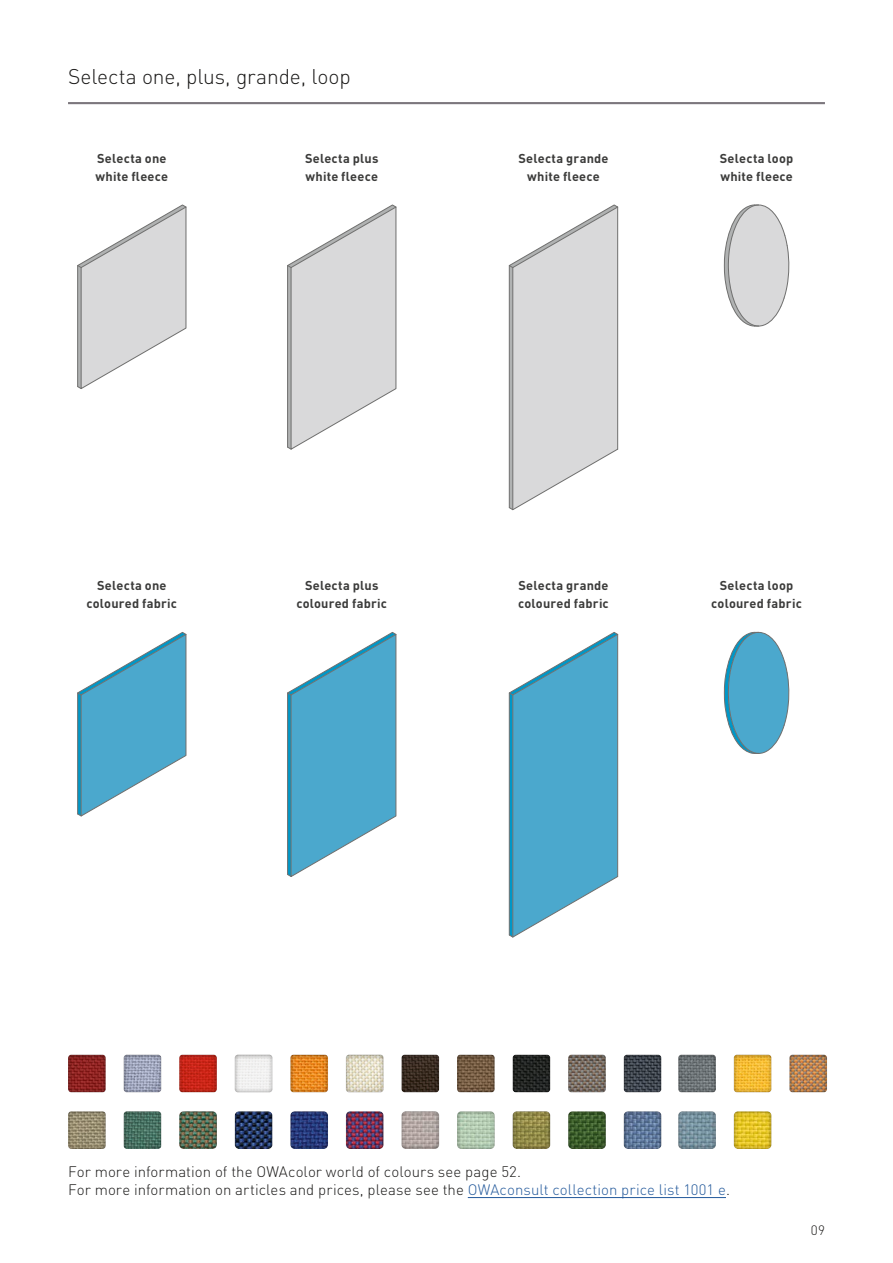
<style>
.page{position:relative;width:893px;height:1263px;background:#fff}
.page>*{position:absolute;margin:0;border:0;box-sizing:border-box;transform-origin:0 0}
.t1{font:300 21px "DIN Pro";letter-spacing:-.005em;color:#1a1918}
.t2{font:300 15px/18px "DIN Pro";letter-spacing:.005em;color:#1a1918}
.t3{font:300 13.5px "DIN Pro";color:#1a1918}
.t4{font:700 12.75px/18px "DIN Pro";letter-spacing:.015em;color:#3b3b3a}
.s1{color:#23599b}
</style>
<div class="page">
<hr style="left:68px;top:102px;width:757px;height:2px;background:#7c777d">
<hr style="left:468px;top:1197px;width:258px;height:1px;background:#23599b">
<div style="left:67px;top:1054px;width:40px;height:41px;background:#1a1918;opacity:.57"></div>
<div style="left:122px;top:1054px;width:41px;height:41px;background:#1a1918;opacity:.57"></div>
<div style="left:178px;top:1054px;width:40px;height:41px;background:#1a1918;opacity:.57"></div>
<div style="left:234px;top:1054px;width:40px;height:41px;background:#1a1918;opacity:.57"></div>
<div style="left:289px;top:1054px;width:41px;height:41px;background:#1a1918;opacity:.57"></div>
<div style="left:345px;top:1054px;width:40px;height:41px;background:#1a1918;opacity:.57"></div>
<div style="left:400px;top:1054px;width:41px;height:41px;background:#1a1918;opacity:.57"></div>
<div style="left:456px;top:1054px;width:40px;height:41px;background:#1a1918;opacity:.57"></div>
<div style="left:511px;top:1054px;width:41px;height:41px;background:#1a1918;opacity:.57"></div>
<div style="left:567px;top:1054px;width:40px;height:41px;background:#1a1918;opacity:.57"></div>
<div style="left:622px;top:1054px;width:41px;height:41px;background:#1a1918;opacity:.57"></div>
<div style="left:677px;top:1054px;width:40px;height:41px;background:#1a1918;opacity:.57"></div>
<div style="left:733px;top:1054px;width:40px;height:41px;background:#1a1918;opacity:.57"></div>
<div style="left:788px;top:1054px;width:41px;height:41px;background:#1a1918;opacity:.57"></div>
<div style="left:67px;top:1111px;width:40px;height:40px;background:#1a1918;opacity:.57"></div>
<div style="left:122px;top:1111px;width:41px;height:40px;background:#1a1918;opacity:.57"></div>
<div style="left:178px;top:1110px;width:41px;height:41px;background:#1a1918;opacity:.57"></div>
<div style="left:234px;top:1110px;width:40px;height:41px;background:#1a1918;opacity:.57"></div>
<div style="left:289px;top:1110px;width:41px;height:41px;background:#1a1918;opacity:.57"></div>
<div style="left:345px;top:1110px;width:40px;height:41px;background:#1a1918;opacity:.57"></div>
<div style="left:400px;top:1110px;width:41px;height:41px;background:#1a1918;opacity:.57"></div>
<div style="left:456px;top:1110px;width:41px;height:41px;background:#1a1918;opacity:.57"></div>
<div style="left:512px;top:1110px;width:40px;height:41px;background:#1a1918;opacity:.57"></div>
<div style="left:567px;top:1110px;width:41px;height:41px;background:#1a1918;opacity:.57"></div>
<div style="left:623px;top:1110px;width:40px;height:41px;background:#1a1918;opacity:.57"></div>
<div style="left:677px;top:1110px;width:41px;height:41px;background:#1a1918;opacity:.57"></div>
<div style="left:733px;top:1110px;width:40px;height:41px;background:#1a1918;opacity:.57"></div>
<svg style="left:77px;top:205px;width:110px;height:184px"></svg>
<svg style="left:287px;top:205px;width:109px;height:244px"></svg>
<svg style="left:509px;top:205px;width:109px;height:305px"></svg>
<svg style="left:724px;top:205px;width:65px;height:122px"></svg>
<svg style="left:77px;top:632px;width:110px;height:185px"></svg>
<svg style="left:287px;top:632px;width:109px;height:245px"></svg>
<svg style="left:509px;top:632px;width:109px;height:305px"></svg>
<svg style="left:724px;top:632px;width:65px;height:122px"></svg>
<h1 class="t1" style="left:68px;top:61px;width:284px">Selecta one, plus, grande, loop</h1>
<p class="t4" style="left:96px;top:148px;width:74px">Selecta one white fleece</p>
<p class="t4" style="left:305px;top:148px;width:75px">Selecta plus white fleece</p>
<p class="t4" style="left:518px;top:148px;width:92px;text-align:center">Selecta grande white fleece</p>
<p class="t4" style="left:720px;top:148px;width:75px">Selecta loop white fleece</p>
<p class="t4" style="left:86px;top:576px;width:92px;text-align:center">Selecta one coloured fabric</p>
<p class="t4" style="left:296px;top:576px;width:92px;text-align:center">Selecta plus coloured fabric</p>
<p class="t4" style="left:518px;top:576px;width:92px">Selecta grande coloured fabric</p>
<p class="t4" style="left:711px;top:576px;width:92px;text-align:center">Selecta loop coloured fabric</p>
<p class="t2" style="left:68px;top:1162px;width:663px">For more information of the OWAcolor world of colours see page 52.<br>For more information on articles and prices, please see the <span class="s1">OWAconsult collection price list 1001 e</span>.</p>
<p class="t3" style="left:811px;top:1220px;width:16px">09</p>
</div>
